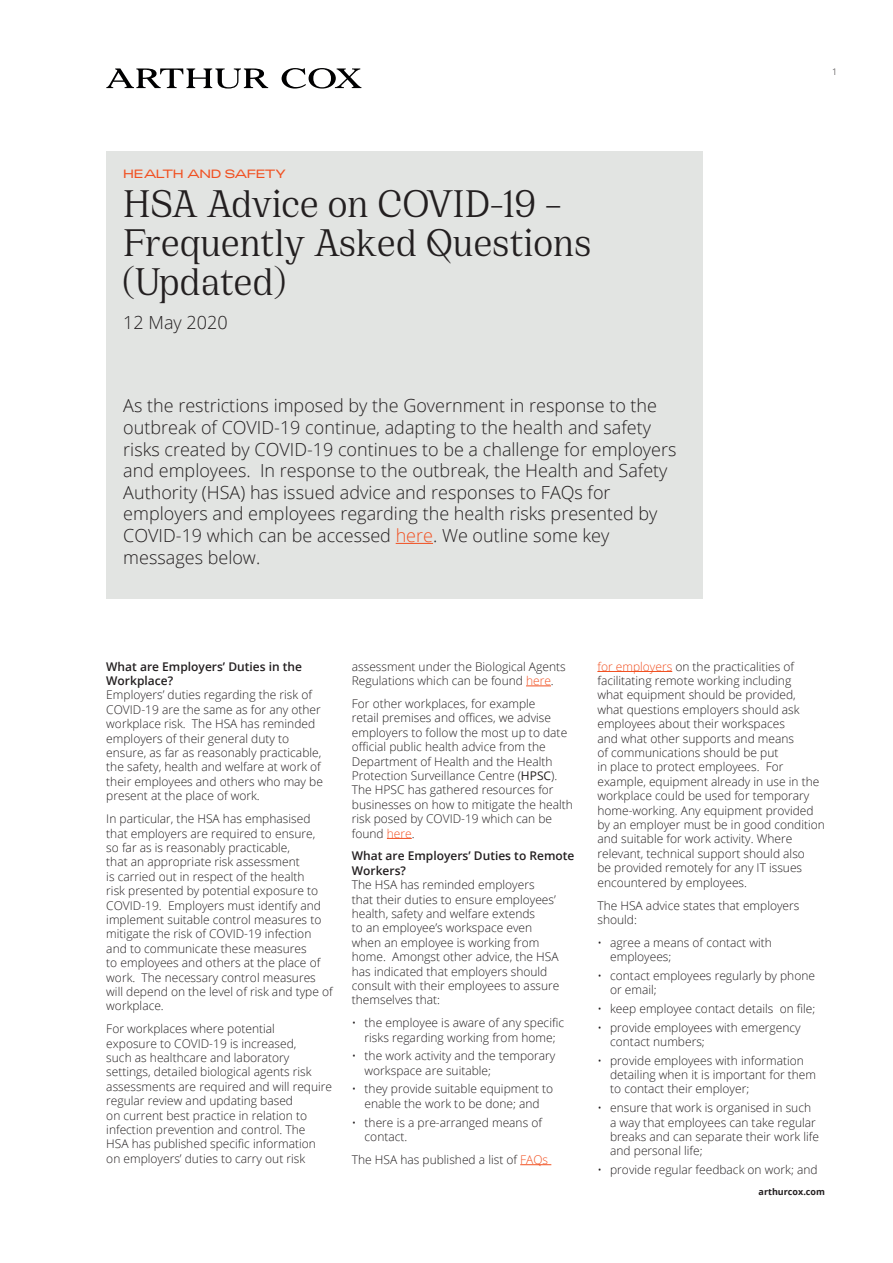
<style>
.page{position:relative;width:893px;height:1263px;background:#fff}
.page>*{position:absolute;margin:0;border:0;box-sizing:border-box;transform-origin:0 0}
.t1{font:42px/39px "Earlsfort";color:#231f20}
.Stand_first{font:300 18px/21.6px "Open Sans";color:#231f20}
.Body_copy{font:300 12px/14.4px "Open Sans";color:#231f20}
.Subtitle_style{font:600 12px/14.4px "Open Sans";color:#231f20}
.Page_heading{font:300 12px "Adieu";letter-spacing:-.04em;color:#f15122}
.t2{font:700 9px "Open Sans";color:#231f20}
.t3{font:300 9px "Open Sans";color:#231f20}
.s1{color:#f15122}
.s2{font-weight:400}
</style>
<div class="page">
<div style="left:106px;top:151px;width:596px;height:447px;background:#e2e4e2"></div>
<svg style="left:106px;top:68px;width:255px;height:21px"></svg>
<svg style="left:526px;top:686px;width:25px;height:1px"></svg>
<svg style="left:387px;top:838px;width:25px;height:1px"></svg>
<hr style="left:520px;top:1164px;width:31px;height:1px;background:#f15122">
<hr style="left:597px;top:671px;width:75px;height:1px;background:#f15122">
<hr style="left:396px;top:543px;width:37px;height:1px;background:#f15122">
<p class="t3" style="left:832px;top:65px;width:7px">1</p>
<p class="Page_heading" style="left:123px;top:167px;width:164px">HEALTH AND SAFETY</p>
<p class="t1" style="left:123px;top:184px;width:470px">HSA Advice on COVID-19 –<br>Frequently Asked Questions (Updated)</p>
<p class="Stand_first" style="left:123px;top:311px;width:106px">12 May 2020</p>
<p class="Stand_first" style="left:123px;top:395px;width:555px">As the restrictions imposed by the Government in response to the outbreak of COVID-19 continue, adapting to the health and safety risks created by COVID-19 continues to be a challenge for employers and employees. In response to the outbreak, the Health and Safety Authority (HSA) has issued advice and responses to FAQs for employers and employees regarding the health risks presented by COVID-19 which can be accessed <span class="s1">here</span>. We outline some key messages below.</p>
<p class="Subtitle_style" style="left:106px;top:659px;width:197px">What are Employers’ Duties in the<br>Workplace?</p>
<p class="Body_copy" style="left:106px;top:687px;width:218px">Employers’ duties regarding the risk of COVID-19 are the same as for any other workplace risk. The HSA has reminded employers of their general duty to ensure, as far as reasonably practicable, the safety, health and welfare at work of their employees and others who may be present at the place of work.</p>
<p class="Body_copy" style="left:106px;top:811px;width:228px">In particular, the HSA has emphasised that employers are required to ensure,<br>so far as is reasonably practicable,<br>that an appropriate risk assessment<br>is carried out in respect of the health<br>risk presented by potential exposure to COVID-19. Employers must identify and implement suitable control measures to mitigate the risk of COVID-19 infection and to communicate these measures<br>to employees and others at the place of work. The necessary control measures will depend on the level of risk and type of workplace.</p>
<p class="Body_copy" style="left:106px;top:1021px;width:227px">For workplaces where potential<br>exposure to COVID-19 is increased,<br>such as healthcare and laboratory settings, detailed biological agents risk assessments are required and will require regular review and updating based<br>on current best practice in relation to infection prevention and control. The<br>HSA has published specific information on employers’ duties to carry out risk</p>
<p class="Body_copy" style="left:352px;top:659px;width:215px">assessment under the Biological Agents<br>Regulations which can be found <span class="s1">here</span>.</p>
<p class="Body_copy" style="left:352px;top:696px;width:223px">For other workplaces, for example<br>retail premises and offices, we advise employers to follow the most up to date official public health advice from the Department of Health and the Health Protection Surveillance Centre (<span class="s2">HPSC</span>).<br>The HPSC has gathered resources for businesses on how to mitigate the health risk posed by COVID-19 which can be found <span class="s1">here</span>.</p>
<p class="Subtitle_style" style="left:352px;top:849px;width:224px">What are Employers’ Duties to Remote<br>Workers?</p>
<p class="Body_copy" style="left:352px;top:877px;width:209px">The HSA has reminded employers<br>that their duties to ensure employees’ health, safety and welfare extends<br>to an employee’s workspace even when an employee is working from home. Amongst other advice, the HSA has indicated that employers should consult with their employees to assure themselves that:</p>
<p class="Body_copy" style="left:352px;top:1015px;width:214px;text-align:center">• the employee is aware of any specific risks regarding working from home;</p>
<p class="Body_copy" style="left:365px;top:1048px;width:192px;text-indent:-13px">• the work activity and the temporary workspace are suitable;</p>
<p class="Body_copy" style="left:352px;top:1081px;width:203px;text-align:center">• they provide suitable equipment to enable the work to be done; and</p>
<p class="Body_copy" style="left:365px;top:1114px;width:179px;text-indent:-13px">• there is a pre-arranged means of contact.</p>
<p class="Body_copy" style="left:352px;top:1152px;width:198px">The HSA has published a list of <span class="s1">FAQs</span></p>
<p class="Body_copy" style="left:597px;top:659px;width:229px"><span class="s1">for employers</span> on the practicalities of facilitating remote working including<br>what equipment should be provided, what questions employers should ask employees about their workspaces<br>and what other supports and means<br>of communications should be put<br>in place to protect employees. For example, equipment already in use in the workplace could be used for temporary home-working. Any equipment provided by an employer must be in good condition and suitable for work activity. Where relevant, technical support should also<br>be provided remotely for any IT issues encountered by employees.</p>
<p class="Body_copy" style="left:597px;top:898px;width:204px">The HSA advice states that employers should:</p>
<p class="Body_copy" style="left:610px;top:935px;width:163px;text-indent:-13px">• agree a means of contact with employees;</p>
<p class="Body_copy" style="left:610px;top:968px;width:206px;text-indent:-13px">• contact employees regularly by phone or email;</p>
<p class="Body_copy" style="left:597px;top:1001px;width:219px">• keep employee contact details on file;</p>
<p class="Body_copy" style="left:610px;top:1020px;width:192px;text-indent:-13px">• provide employees with emergency contact numbers;</p>
<p class="Body_copy" style="left:610px;top:1053px;width:207px;text-indent:-13px">• provide employees with information detailing when it is important for them to contact their employer;</p>
<p class="Body_copy" style="left:610px;top:1100px;width:210px;text-indent:-13px">• ensure that work is organised in such a way that employees can take regular breaks and can separate their work life and personal life;</p>
<p class="Body_copy" style="left:597px;top:1162px;width:222px">• provide regular feedback on work; and</p>
<p class="t2" style="left:759px;top:1185px;width:68px">arthurcox.com</p>
</div>
